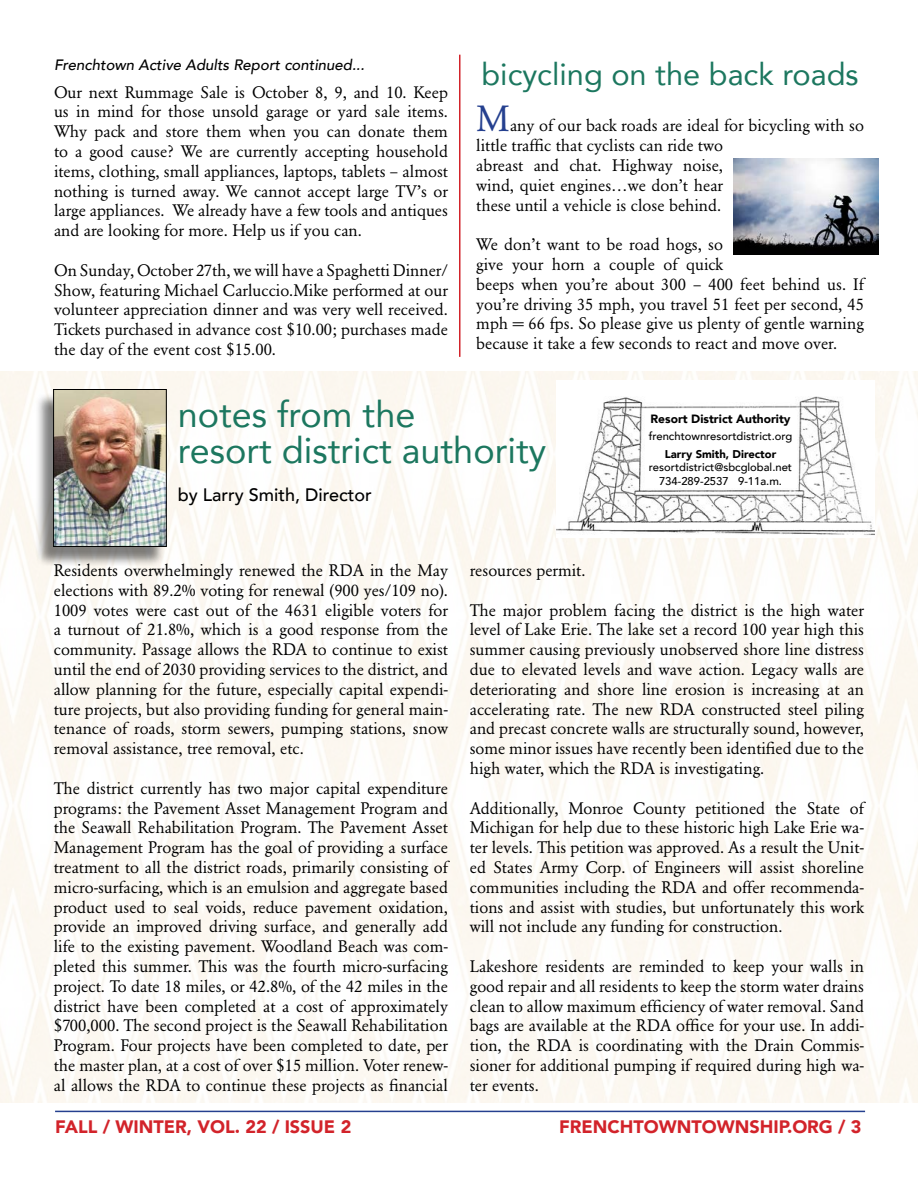
<style>
.page{position:relative;width:918px;height:1188px;background:#fff}
.page>*{position:absolute;margin:0;border:0;box-sizing:border-box;transform-origin:0 0}
.t1{font:36px/36px "Avenir";color:#1c775f}
.t2{font:30.75px "Avenir";color:#1c775f}
.t3{font:900 18px "Avenir";color:#d2232a}
.t4{font:500 18px "Avenir";color:#000}
.t5{font:16.5px/19.8px "Garamond BE";color:#000;text-align:justify}
.t6{font:italic 500 15px "Avenir";color:#000}
.t7{font:900 12px "Avenir";color:#000}
.t8{font:500 11.25px/13.5px "Avenir";color:#000;text-align:center}
.t9{font:900 11.25px "Avenir";color:#000}
.s1{font-size:36px;color:#25408f}
</style>
<div class="page">
<hr style="left:55px;top:1111px;width:810px;height:1px;background:#25408f">
<div style="left:35px;top:392px;width:130px;height:175px;background:#000;opacity:.5"></div>
<img style="left:55px;top:391px;width:110px;height:154px">
<div style="left:53px;top:389px;width:114px;height:158px;border:1px solid #000"></div>
<img style="left:557px;top:396px;width:317px;height:140px">
<div style="left:645px;top:411px;width:151px;height:77px;background:#fff"></div>
<img style="left:734px;top:158px;width:144px;height:97px">
<hr style="left:459px;top:55px;width:1px;height:302px;background:#d2232a">
<p class="t6" style="left:54px;top:56px;width:312px">Frenchtown Active Adults Report continued...</p>
<h2 class="t2" style="left:482px;top:49px;width:379px">bicycling on the back roads</h2>
<p class="t5" style="left:476px;top:116px;width:389px;text-align:left"><span class="s1">M</span>any of our back roads are ideal for bicycling with so little traffic that cyclists can ride two<br>abreast and chat. Highway noise,<br>wind, quiet engines…we don’t hear<br>these until a vehicle is close behind.</p>
<p class="t5" style="left:476px;top:235px;width:389px;text-align:left">We don’t want to be road hogs, so<br>give your horn a couple of quick<br>beeps when you’re about 300 – 400 feet behind us. If you’re driving 35 mph, you travel 51 feet per second, 45 mph = 66 fps. So please give us plenty of gentle warning because it take a few seconds to react and move over.</p>
<p class="t5" style="left:54px;top:82px;width:396px">Our next Rummage Sale is October 8, 9, and 10. Keep us in mind for those unsold garage or yard sale items.<br>Why pack and store them when you can donate them to a good cause? We are currently accepting household items, clothing, small appliances, laptops, tablets – almost nothing is turned away. We cannot accept large TV’s or large appliances. We already have a few tools and antiques and are looking for more. Help us if you can.</p>
<p class="t5" style="left:54px;top:260px;width:396px">On Sunday, October 27th, we will have a Spaghetti Dinner/ Show, featuring Michael Carluccio.Mike performed at our volunteer appreciation dinner and was very well received.<br>Tickets purchased in advance cost $10.00; purchases made the day of the event cost $15.00.</p>
<h1 class="t1" style="left:178px;top:395px;width:370px">notes from the<br>resort district authority</h1>
<p class="t4" style="left:178px;top:479px;width:196px">by Larry Smith, Director</p>
<p class="t7" style="left:650px;top:409px;width:142px">Resort District Authority</p>
<p class="t8" style="left:649px;top:428px;width:145px">frenchtownresortdistrict.org</p>
<p class="t9" style="left:665px;top:444px;width:113px">Larry Smith, Director</p>
<p class="t8" style="left:649px;top:460px;width:145px">resortdistrict@sbcglobal.net<br>734-289-2537 9-11a.m.</p>
<p class="t5" style="left:54px;top:560px;width:396px">Residents overwhelmingly renewed the RDA in the May elections with 89.2% voting for renewal (900 yes/109 no).<br>1009 votes were cast out of the 4631 eligible voters for a turnout of 21.8%, which is a good response from the community. Passage allows the RDA to continue to exist until the end of 2030 providing services to the district, and allow planning for the future, especially capital expendi&shy;ture projects, but also providing funding for general main&shy;tenance of roads, storm sewers, pumping stations, snow removal assistance, tree removal, etc.</p>
<p class="t5" style="left:54px;top:778px;width:396px">The district currently has two major capital expenditure programs: the Pavement Asset Management Program and the Seawall Rehabilitation Program. The Pavement Asset Management Program has the goal of providing a surface treatment to all the district roads, primarily consisting of micro-surfacing, which is an emulsion and aggregate based product used to seal voids, reduce pavement oxidation, provide an improved driving surface, and generally add life to the existing pavement. Woodland Beach was com&shy;pleted this summer. This was the fourth micro-surfacing project. To date 18 miles, or 42.8%, of the 42 miles in the district have been completed at a cost of approximately $700,000. The second project is the Seawall Rehabilitation Program. Four projects have been completed to date, per the master plan, at a cost of over $15 million. Voter renew&shy;al allows the RDA to continue these projects as financial</p>
<p class="t5" style="left:470px;top:560px;width:117px">resources permit.</p>
<p class="t5" style="left:470px;top:600px;width:396px">The major problem facing the district is the high water level of Lake Erie. The lake set a record 100 year high this summer causing previously unobserved shore line distress due to elevated levels and wave action. Legacy walls are deteriorating and shore line erosion is increasing at an accelerating rate. The new RDA constructed steel piling and precast concrete walls are structurally sound, however, some minor issues have recently been identified due to the high water, which the RDA is investigating.</p>
<p class="t5" style="left:470px;top:798px;width:396px">Additionally, Monroe County petitioned the State of Michigan for help due to these historic high Lake Erie wa&shy;ter levels. This petition was approved. As a result the Unit&shy;ed States Army Corp. of Engineers will assist shoreline communities including the RDA and offer recommenda&shy;tions and assist with studies, but unfortunately this work will not include any funding for construction.</p>
<p class="t5" style="left:470px;top:956px;width:396px">Lakeshore residents are reminded to keep your walls in good repair and all residents to keep the storm water drains clean to allow maximum efficiency of water removal. Sand bags are available at the RDA office for your use. In addi&shy;tion, the RDA is coordinating with the Drain Commis&shy;sioner for additional pumping if required during high wa&shy;ter events.</p>
<p class="t3" style="left:55px;top:1111px;width:298px">FALL / WINTER, VOL. 22 / ISSUE 2</p>
<p class="t3" style="left:559px;top:1111px;width:304px">FRENCHTOWNTOWNSHIP.ORG / 3</p>
</div>
